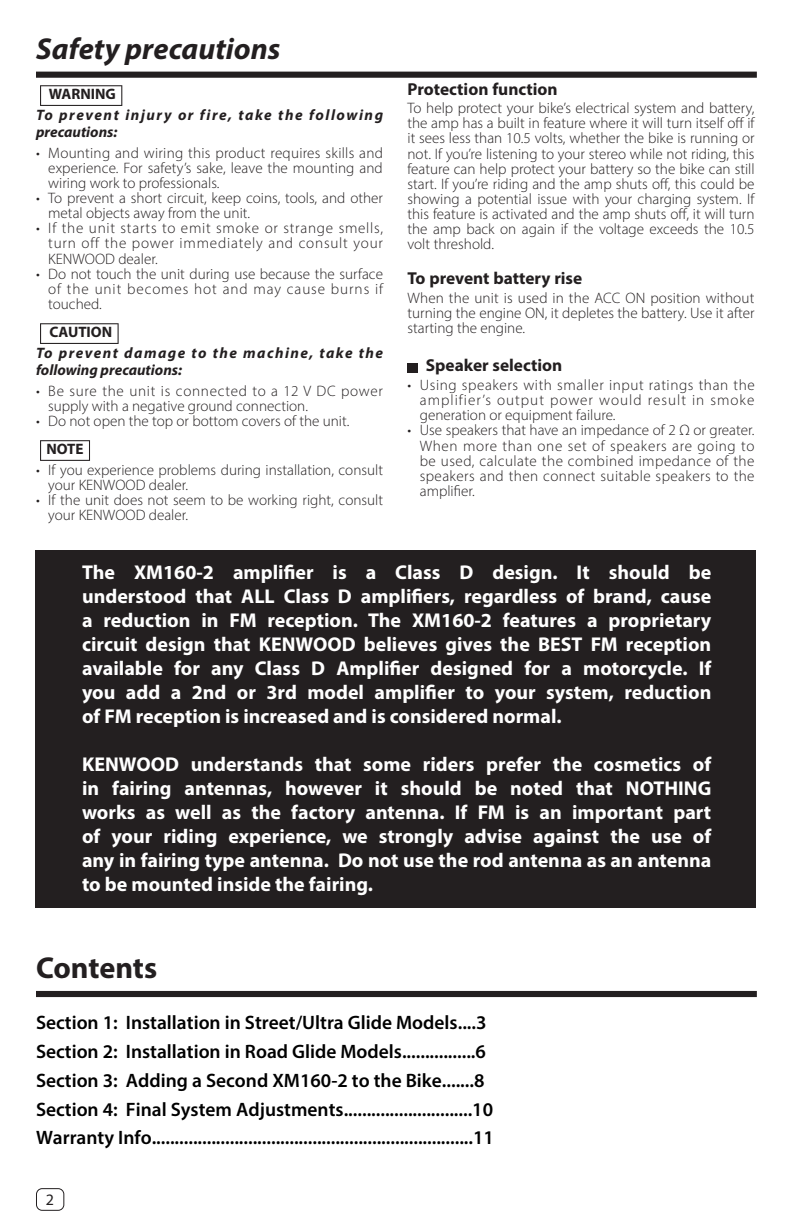
<style>
.page{position:relative;width:792px;height:1224px;background:#fff}
.page>*{position:absolute;margin:0;border:0;box-sizing:border-box;transform-origin:0 0}
.title_L{font:italic 700 30.2px "Myriad Pro";color:#231f20}
.title_L-2{font:700 30.2px "Myriad Pro";letter-spacing:-.005em;color:#231f20}
.t1{font:700 20px/24px "Myriad Pro";color:#fff;text-align:justify}
.MM_TOC_L{font:600 19.4px "Myriad Pro";color:#000}
._8P-B{font:700 17.2px "Myriad Pro";color:#231f20}
.MM_PageNo{font:16px "Myriad Pro";color:#231f20}
.kuromaru{font:300 15.2px/15.2px "Myriad Pro";color:#231f20;text-align:justify}
._8P-B-2{font:300 15.2px/15.2px "Myriad Pro";color:#231f20;text-align:justify}
._7P-L{font:300 15.2px/15.2px "Myriad Pro";color:#231f20;text-align:justify}
._7P-BI{font:italic 700 15.2px/17.2px "Myriad Pro";letter-spacing:.095em;color:#231f20}
.warning{font:700 15.2px "Myriad Pro";color:#231f20}
</style>
<div class="page">
<div style="left:36px;top:72px;width:721px;height:6px;background:#231f20"></div>
<svg style="left:40px;top:85px;width:82px;height:21px"></svg>
<div style="left:41px;top:86px;width:80px;height:19px;background:#fff"></div>
<svg style="left:40px;top:323px;width:79px;height:21px"></svg>
<div style="left:41px;top:324px;width:77px;height:19px;background:#fff"></div>
<svg style="left:40px;top:440px;width:50px;height:21px"></svg>
<div style="left:41px;top:441px;width:48px;height:19px;background:#fff"></div>
<div style="left:408px;top:363px;width:10px;height:10px;background:#231f20"></div>
<div style="left:36px;top:991px;width:721px;height:6px;background:#231f20"></div>
<div style="left:36px;top:550px;width:720px;height:357px;background:#231f20"></div>
<div style="left:36px;top:1188px;width:28px;height:23px;border:1px solid #231f20;border-radius:6px"></div>
<p class="title_L" style="left:36px;top:29px;width:246px">Safety precautions</p>
<p class="warning" style="left:49px;top:84px;width:69px">WARNING</p>
<p class="_7P-BI" style="left:36px;top:106px;width:349px">To prevent injury or fire, take the following precautions:</p>
<p class="kuromaru" style="left:48px;top:145px;width:336px;text-indent:-12px">• Mounting and wiring this product requires skills and experience. For safety’s sake, leave the mounting and wiring work to professionals.</p>
<p class="kuromaru" style="left:48px;top:190px;width:336px;text-indent:-12px">• To prevent a short circuit, keep coins, tools, and other metal objects away from the unit.</p>
<p class="kuromaru" style="left:48px;top:220px;width:336px;text-indent:-12px">• If the unit starts to emit smoke or strange smells, turn off the power immediately and consult your KENWOOD dealer.</p>
<p class="kuromaru" style="left:48px;top:266px;width:336px;text-indent:-12px">• Do not touch the unit during use because the surface of the unit becomes hot and may cause burns if touched.</p>
<p class="warning" style="left:49px;top:322px;width:64px">CAUTION</p>
<p class="_7P-BI" style="left:36px;top:344px;width:349px">To prevent damage to the machine, take the following precautions:</p>
<p class="kuromaru" style="left:48px;top:383px;width:336px;text-indent:-12px">• Be sure the unit is connected to a 12 V DC power supply with a negative ground connection.</p>
<p class="kuromaru" style="left:36px;top:413px;width:315px">• Do not open the top or bottom covers of the unit.</p>
<p class="warning" style="left:46px;top:439px;width:39px">NOTE</p>
<p class="kuromaru" style="left:48px;top:462px;width:336px;text-indent:-12px">• If you experience problems during installation, consult your KENWOOD dealer.</p>
<p class="kuromaru" style="left:48px;top:492px;width:336px;text-indent:-12px">• If the unit does not seem to be working right, consult your KENWOOD dealer.</p>
<p class="_8P-B" style="left:408px;top:78px;width:152px">Protection function</p>
<p class="_8P-B-2" style="left:408px;top:100px;width:349px">To help protect your bike’s electrical system and battery, the amp has a built in feature where it will turn itself off if it sees less than 10.5 volts, whether the bike is running or not. If you’re listening to your stereo while not riding, this feature can help protect your battery so the bike can still start. If you’re riding and the amp shuts off, this could be showing a potential issue with your charging system. If this feature is activated and the amp shuts off, it will turn the amp back on again if the voltage exceeds the 10.5 volt threshold.</p>
<p class="_8P-B" style="left:408px;top:267px;width:176px">To prevent battery rise</p>
<p class="_7P-L" style="left:408px;top:290px;width:349px">When the unit is used in the ACC ON position without turning the engine ON, it depletes the battery. Use it after starting the engine.</p>
<p class="_8P-B" style="left:426px;top:354px;width:138px">Speaker selection</p>
<p class="kuromaru" style="left:420px;top:377px;width:336px;text-indent:-12px">• Using speakers with smaller input ratings than the amplifier’s output power would result in smoke generation or equipment failure.</p>
<p class="kuromaru" style="left:420px;top:423px;width:336px;text-indent:-12px">• Use speakers that have an impedance of 2 Ω or greater.<br>When more than one set of speakers are going to be used, calculate the combined impedance of the speakers and then connect suitable speakers to the amplifier.</p>
<p class="t1" style="left:82px;top:559px;width:631px">The XM160-2 amplifier is a Class D design. It should be understood that ALL Class D amplifiers, regardless of brand, cause a reduction in FM reception. The XM160-2 features a proprietary circuit design that KENWOOD believes gives the BEST FM reception available for any Class D Amplifier designed for a motorcycle. If you add a 2nd or 3rd model amplifier to your system, reduction of FM reception is increased and is considered normal.</p>
<p class="t1" style="left:82px;top:751px;width:631px">KENWOOD understands that some riders prefer the cosmetics of in fairing antennas, however it should be noted that NOTHING works as well as the factory antenna. If FM is an important part of your riding experience, we strongly advise against the use of any in fairing type antenna. Do not use the rod antenna as an antenna to be mounted inside the fairing.</p>
<p class="title_L-2" style="left:36px;top:948px;width:123px">Contents</p>
<p class="MM_TOC_L" style="left:36px;top:1010px;width:452px">Section 1: Installation in Street/Ultra Glide Models....3</p>
<p class="MM_TOC_L" style="left:36px;top:1039px;width:451px">Section 2: Installation in Road Glide Models................6</p>
<p class="MM_TOC_L" style="left:36px;top:1068px;width:450px">Section 3: Adding a Second XM160-2 to the Bike.......8</p>
<p class="MM_TOC_L" style="left:36px;top:1097px;width:459px">Section 4: Final System Adjustments............................10</p>
<p class="MM_TOC_L" style="left:36px;top:1126px;width:460px">Warranty Info......................................................................11</p>
<p class="MM_PageNo" style="left:46px;top:1190px;width:10px">2</p>
</div>
